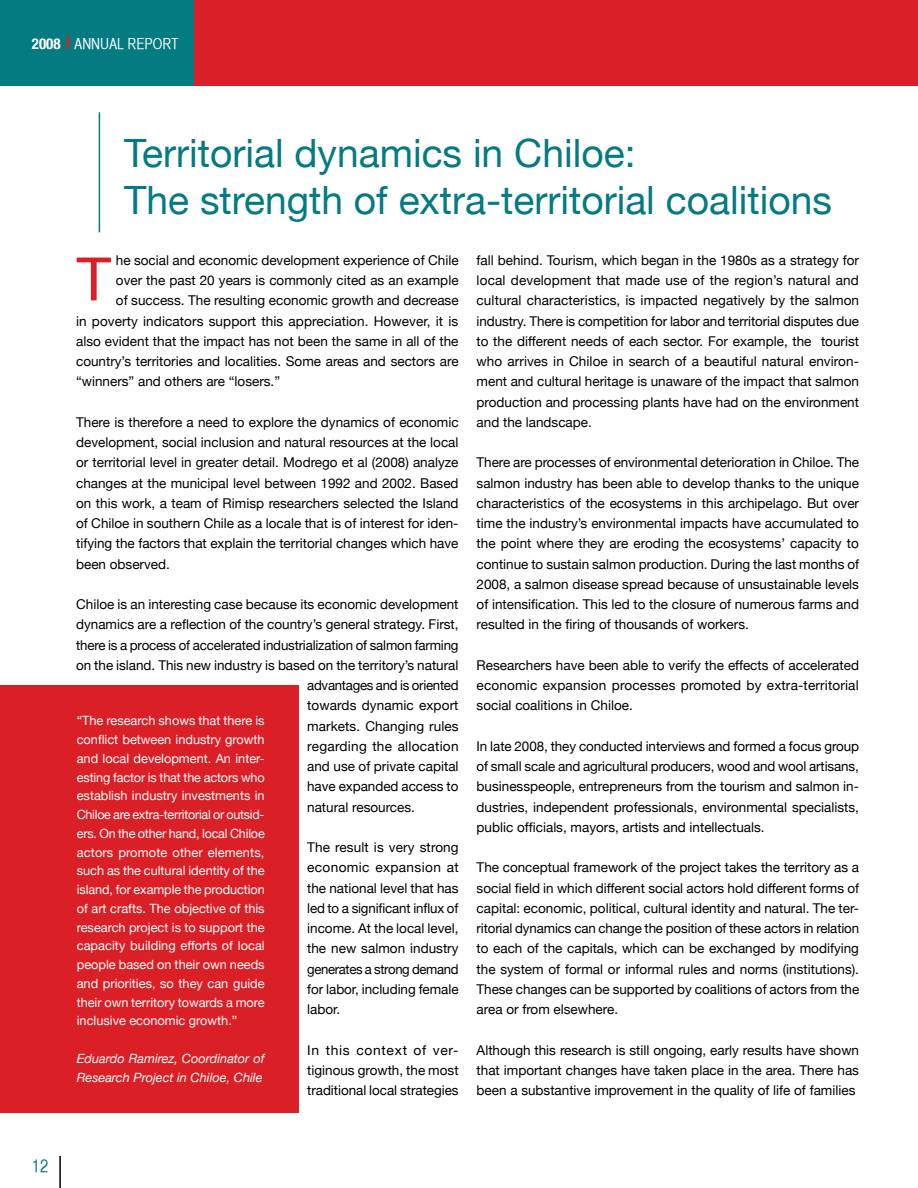
<style>
.page{position:relative;width:918px;height:1188px;background:#fff}
.page>*{position:absolute;margin:0;border:0;box-sizing:border-box;transform-origin:0 0}
.t1{font:60px "Helvetica Neue";color:#db1f26}
.t2{font:39px/46.8px "Helvetica Neue";color:#047a81}
.t3{font:18px "Helvetica CY Plain";color:#047a81}
.t4{font:15px "Helvetica CY Plain";color:#fff}
.t5{font:13.5px/20.2px "Helvetica Neue";color:#000;text-align:justify}
.t6{font:13.5px "Helvetica Neue";letter-spacing:-.02em;color:#000}
.t7{font:13.5px "Helvetica Neue";letter-spacing:.02em;color:#000}
.t8{font:12.75px/18.8px "Helvetica Neue";color:#fff;text-align:justify}
.t9{font:italic 12.75px/18.8px "Helvetica Neue";color:#fff}
.s1{font-family:"Helvetica Neue";font-weight:700;font-stretch:condensed}
.s2{font-family:"Helvetica Neue";font-weight:700;font-stretch:condensed;font-size:18px;color:#db1f26}
</style>
<div class="page">
<hr style="left:59px;top:1156px;width:2px;height:32px;background:#000">
<div style="left:193px;top:0;width:725px;height:85px;background:#db1f26"></div>
<div style="left:0;top:0;width:193px;height:85px;background:#047a81"></div>
<div style="left:0;top:685px;width:299px;height:427px;background:#db1f26"></div>
<hr style="left:99px;top:112px;width:1px;height:120px;background:#047a81">
<p class="t4" style="left:32px;top:35px;width:148px"><span class="s1">2008</span> <span class="s2">l</span> ANNUAL REPORT</p>
<h3 class="t3" style="left:32px;top:1156px;width:18px">12</h3>
<h2 class="t2" style="left:124px;top:129px;width:709px">Territorial dynamics in Chiloe:<br>The strength of extra-territorial coalitions</h2>
<p class="t5" style="left:116px;top:250px;width:344px">he social and economic development experience of Chile</p>
<p class="t5" style="left:116px;top:270px;width:344px">over the past 20 years is commonly cited as an example</p>
<p class="t5" style="left:116px;top:290px;width:344px">of success. The resulting economic growth and decrease</p>
<p class="t5" style="left:76px;top:310px;width:384px">in poverty indicators support this appreciation. However, it is</p>
<p class="t5" style="left:76px;top:331px;width:384px">also evident that the impact has not been the same in all of the</p>
<p class="t5" style="left:76px;top:351px;width:384px">country’s territories and localities. Some areas and sectors are</p>
<p class="t5" style="left:76px;top:371px;width:206px">“winners” and others are “losers.”</p>
<p class="t5" style="left:76px;top:412px;width:384px">There is therefore a need to explore the dynamics of economic development, social inclusion and natural resources at the local or territorial level in greater detail. Modrego et al (2008) analyze changes at the municipal level between 1992 and 2002. Based on this work, a team of Rimisp researchers selected the Island of Chiloe in southern Chile as a locale that is of interest for iden&shy;tifying the factors that explain the territorial changes which have been observed.</p>
<p class="t5" style="left:76px;top:594px;width:384px">Chiloe is an interesting case because its economic development</p>
<p class="t5" style="left:76px;top:614px;width:384px">dynamics are a reflection of the country’s general strategy. First,</p>
<p class="t5" style="left:76px;top:634px;width:384px">there is a process of accelerated industrialization of salmon farming</p>
<p class="t5" style="left:76px;top:655px;width:384px">on the island. This new industry is based on the territory’s natural</p>
<p class="t6" style="left:307px;top:677px;width:153px">advantages and is oriented</p>
<p class="t5" style="left:307px;top:695px;width:153px">towards dynamic export</p>
<p class="t5" style="left:307px;top:715px;width:153px">markets. Changing rules</p>
<p class="t7" style="left:307px;top:738px;width:153px">regarding the allocation</p>
<p class="t5" style="left:307px;top:756px;width:153px">and use of private capital</p>
<p class="t5" style="left:307px;top:776px;width:153px">have expanded access to</p>
<p class="t5" style="left:307px;top:796px;width:109px">natural resources.</p>
<p class="t5" style="left:307px;top:837px;width:153px">The result is very strong economic expansion at the national level that has led to a significant influx of income. At the local level, the new salmon industry generates a strong demand for labor, including female labor.</p>
<p class="t5" style="left:307px;top:1039px;width:153px">In this context of ver&shy;tiginous growth, the most traditional local strategies</p>
<p class="t5" style="left:477px;top:250px;width:384px">fall behind. Tourism, which began in the 1980s as a strategy for local development that made use of the region’s natural and cultural characteristics, is impacted negatively by the salmon industry. There is competition for labor and territorial disputes due to the different needs of each sector. For example, the tourist who arrives in Chiloe in search of a beautiful natural environ&shy;ment and cultural heritage is unaware of the impact that salmon production and processing plants have had on the environment and the landscape.</p>
<p class="t5" style="left:477px;top:452px;width:384px">There are processes of environmental deterioration in Chiloe. The salmon industry has been able to develop thanks to the unique characteristics of the ecosystems in this archipelago. But over time the industry’s environmental impacts have accumulated to the point where they are eroding the ecosystems’ capacity to continue to sustain salmon production. During the last months of 2008, a salmon disease spread because of unsustainable levels of intensification. This led to the closure of numerous farms and resulted in the firing of thousands of workers.</p>
<p class="t5" style="left:477px;top:655px;width:384px">Researchers have been able to verify the effects of accelerated economic expansion processes promoted by extra-territorial social coalitions in Chiloe.</p>
<p class="t5" style="left:477px;top:736px;width:384px">In late 2008, they conducted interviews and formed a focus group of small scale and agricultural producers, wood and wool artisans, businesspeople, entrepreneurs from the tourism and salmon in&shy;dustries, independent professionals, environmental specialists, public officials, mayors, artists and intellectuals.</p>
<p class="t5" style="left:477px;top:857px;width:384px">The conceptual framework of the project takes the territory as a social field in which different social actors hold different forms of capital: economic, political, cultural identity and natural. The ter&shy;ritorial dynamics can change the position of these actors in relation to each of the capitals, which can be exchanged by modifying the system of formal or informal rules and norms (institutions).<br>These changes can be supported by coalitions of actors from the area or from elsewhere.</p>
<p class="t5" style="left:477px;top:1039px;width:384px">Although this research is still ongoing, early results have shown that important changes have taken place in the area. There has been a substantive improvement in the quality of life of families</p>
<h1 class="t1" style="left:77px;top:243px;width:36px">T</h1>
<p class="t8" style="left:77px;top:711px;width:190px">“The research shows that there is conflict between industry growth and local development. An inter&shy;esting factor is that the actors who establish industry investments in Chiloe are extra-territorial or outsid&shy;ers. On the other hand, local Chiloe actors promote other elements, such as the cultural identity of the island, for example the production of art crafts. The objective of this research project is to support the capacity building efforts of local people based on their own needs and priorities, so they can guide their own territory towards a more inclusive economic growth.”</p>
<p class="t9" style="left:77px;top:1049px;width:189px">Eduardo Ramirez, Coordinator of<br>Research Project in Chiloe, Chile</p>
</div>
